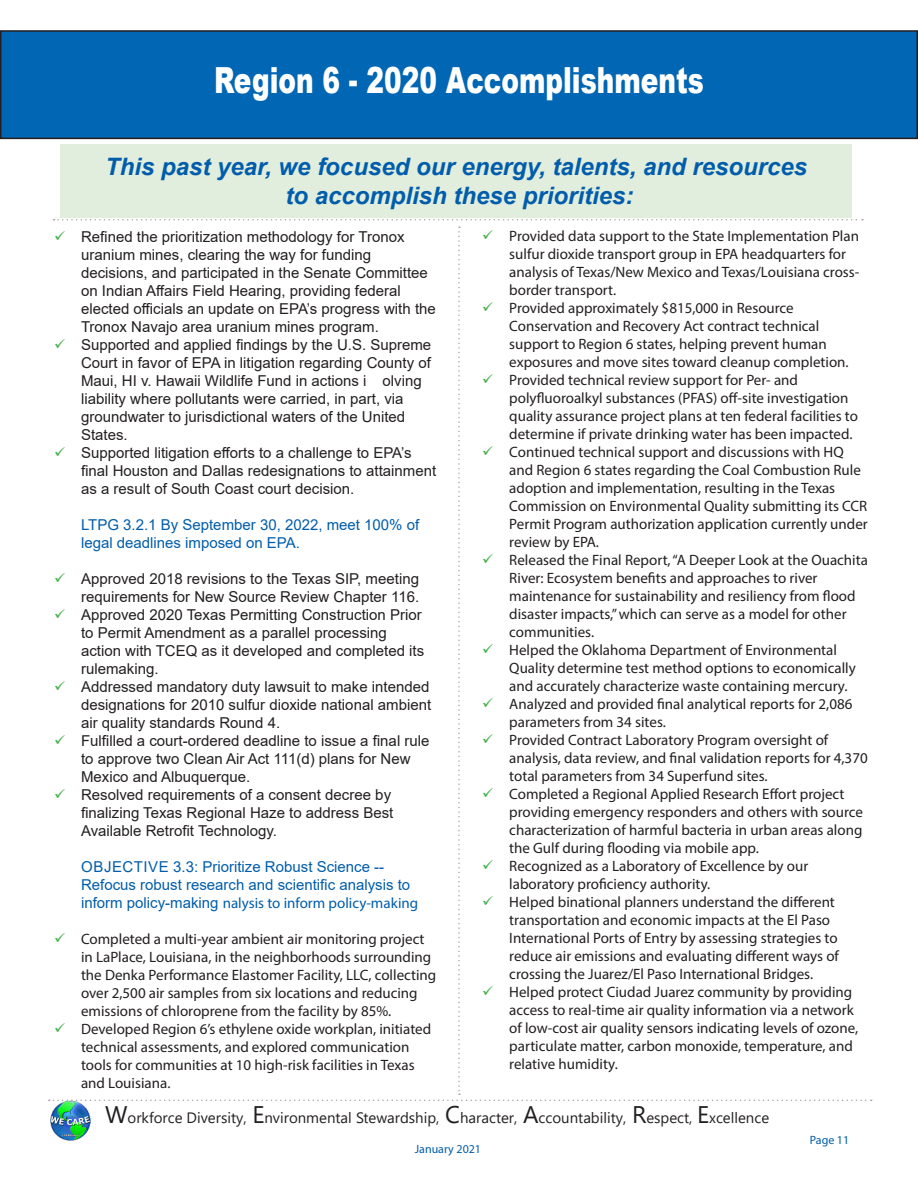
<style>
.page{position:relative;width:918px;height:1188px;background:#fff}
.page>*{position:absolute;margin:0;border:0;box-sizing:border-box;transform-origin:0 0}
.t1{font:900 36px "Arial";color:#fff;scale:.73 1}
.t2{font:italic 700 24px/28.8px "Arial";color:#015dab;text-align:center}
.t3{font:15px/18px "Myriad Pro";color:#231f20}
.t4{font:15px/18px "Arial";color:#231f20}
.t5{font:15px/18px "Arial";color:#015dab}
.t6{font:15px "Segoe UI";color:#231f20}
.t7{font:12px "Myriad Pro";color:#015dab}
.s1{color:#fff}
.s2{font-family:"Myriad Pro"}
.s3{font-size:24px}
</style>
<div class="page">
<div style="left:1px;top:31px;width:916px;height:107px;background:#0166b3"></div>
<div style="left:0;top:30px;width:918px;height:109px;border:2px solid #231f20"></div>
<div style="left:60px;top:144px;width:792px;height:73px;background:#e1eedd"></div>
<svg style="left:53px;top:219px;width:810px;height:2px"></svg>
<img style="left:50px;top:1101px;width:40px;height:40px">
<p class="t1" style="left:214px;top:54px;width:673px">Region 6 - 2020 Accomplishments</p>
<p class="t2" style="left:105px;top:153px;width:704px">This past year, we focused our energy, talents, and resources to accomplish these priorities:</p>
<p class="t4" style="left:81px;top:227px;width:356px">Refined the prioritization methodology for Tronox uranium mines, clearing the way for funding decisions, and participated in the Senate Committee on Indian Affairs Field Hearing, providing federal elected officials an update on EPA’s progress with the Tronox Navajo area uranium mines program.</p>
<p class="t4" style="left:81px;top:335px;width:352px">Supported and applied findings by the U.S. Supreme Court in favor of EPA in litigation regarding County of Maui, HI v. Hawaii Wildlife Fund in actions i<span class="s1">nv</span>olving liability where pollutants were carried, in part, via groundwater to jurisdictional waters of the United States.<span class="s1">a</span></p>
<p class="t4" style="left:81px;top:443px;width:357px">Supported litigation efforts to a challenge to EPA’s final Houston and Dallas redesignations to attainment as a result of South Coast court decision.</p>
<p class="t5" style="left:81px;top:515px;width:340px">LTPG 3.2.1 By September 30, 2022, meet 100% of legal deadlines imposed on EPA.</p>
<p class="t4" style="left:81px;top:569px;width:340px">Approved 2018 revisions to the Texas SIP, meeting requirements for New Source Review Chapter 116.</p>
<p class="t4" style="left:81px;top:605px;width:345px">Approved 2020 Texas Permitting Construction Prior to Permit Amendment as a parallel processing action with TCEQ as it developed and completed its rulemaking.</p>
<p class="t4" style="left:81px;top:677px;width:352px;text-align:justify">Addressed mandatory duty lawsuit to make intended designations for 2010 sulfur dioxide national ambient air quality standards Round 4.</p>
<p class="t4" style="left:81px;top:731px;width:350px">Fulfilled a court-ordered deadline to issue a final rule to approve two Clean Air Act 111(d) plans for New<br>Mexico and Albuquerque.</p>
<p class="t4" style="left:81px;top:785px;width:314px">Resolved requirements of a consent decree by finalizing Texas Regional Haze to address Best<br>Available Retrofit Technology.</p>
<p class="t5" style="left:81px;top:857px;width:339px">OBJECTIVE 3.3: Prioritize Robust Science --<br>Refocus robust research and scientific analysis to inform policy-making <span class="s2">nalysis to inform policy-making</span></p>
<p class="t3" style="left:81px;top:930px;width:357px">Completed a multi-year ambient air monitoring project in LaPlace, Louisiana, in the neighborhoods surrounding the Denka Performance Elastomer Facility, LLC, collecting over 2,500 air samples from six locations and reducing emissions of chloroprene from the facility by 85%.</p>
<p class="t3" style="left:81px;top:1020px;width:352px">Developed Region 6’s ethylene oxide workplan, initiated technical assessments, and explored communication tools for communities at 10 high-risk facilities in Texas and Louisiana.</p>
<p class="t3" style="left:509px;top:227px;width:352px">Provided data support to the State Implementation Plan sulfur dioxide transport group in EPA headquarters for analysis of Texas/New Mexico and Texas/Louisiana cross&shy;border transport.</p>
<p class="t3" style="left:509px;top:299px;width:341px">Provided approximately $815,000 in Resource Conservation and Recovery Act contract technical support to Region 6 states, helping prevent human exposures and move sites toward cleanup completion.</p>
<p class="t3" style="left:509px;top:371px;width:350px">Provided technical review support for Per- and polyfluoroalkyl substances (PFAS) off-site investigation quality assurance project plans at ten federal facilities to determine if private drinking water has been impacted.</p>
<p class="t3" style="left:509px;top:443px;width:360px">Continued technical support and discussions with HQ and Region 6 states regarding the Coal Combustion Rule adoption and implementation, resulting in the Texas Commission on Environmental Quality submitting its CCR Permit Program authorization application currently under review by EPA.</p>
<p class="t3" style="left:509px;top:551px;width:360px">Released the Final Report, “A Deeper Look at the Ouachita River: Ecosystem benefits and approaches to river maintenance for sustainability and resiliency from flood disaster impacts,” which can serve as a model for other communities.</p>
<p class="t3" style="left:509px;top:641px;width:348px">Helped the Oklahoma Department of Environmental<br>Quality determine test method options to economically and accurately characterize waste containing mercury.</p>
<p class="t3" style="left:509px;top:695px;width:345px">Analyzed and provided final analytical reports for 2,086 parameters from 34 sites.</p>
<p class="t3" style="left:509px;top:731px;width:360px">Provided Contract Laboratory Program oversight of analysis, data review, and final validation reports for 4,370 total parameters from 34 Superfund sites.</p>
<p class="t3" style="left:509px;top:785px;width:355px">Completed a Regional Applied Research Effort project providing emergency responders and others with source characterization of harmful bacteria in urban areas along the Gulf during flooding via mobile app.</p>
<p class="t3" style="left:509px;top:857px;width:300px">Recognized as a Laboratory of Excellence by our laboratory proficiency authority.</p>
<p class="t3" style="left:509px;top:893px;width:331px">Helped binational planners understand the different transportation and economic impacts at the El Paso International Ports of Entry by assessing strategies to reduce air emissions and evaluating different ways of crossing the Juarez/El Paso International Bridges.</p>
<p class="t3" style="left:509px;top:983px;width:351px">Helped protect Ciudad Juarez community by providing access to real-time air quality information via a network of low-cost air quality sensors indicating levels of ozone, particulate matter, carbon monoxide, temperature, and relative humidity.</p>
<p class="t6" style="left:105px;top:1104px;width:666px"><span class="s3">W</span>orkforce Diversity, <span class="s3">E</span>nvironmental Stewardship, <span class="s3">C</span>haracter, <span class="s3">A</span>ccountability, <span class="s3">R</span>espect, <span class="s3">E</span>xcellence</p>
<p class="t7" style="left:415px;top:1141px;width:68px">January 2021</p>
<p class="t7" style="left:810px;top:1133px;width:41px">Page 11</p>
</div>
